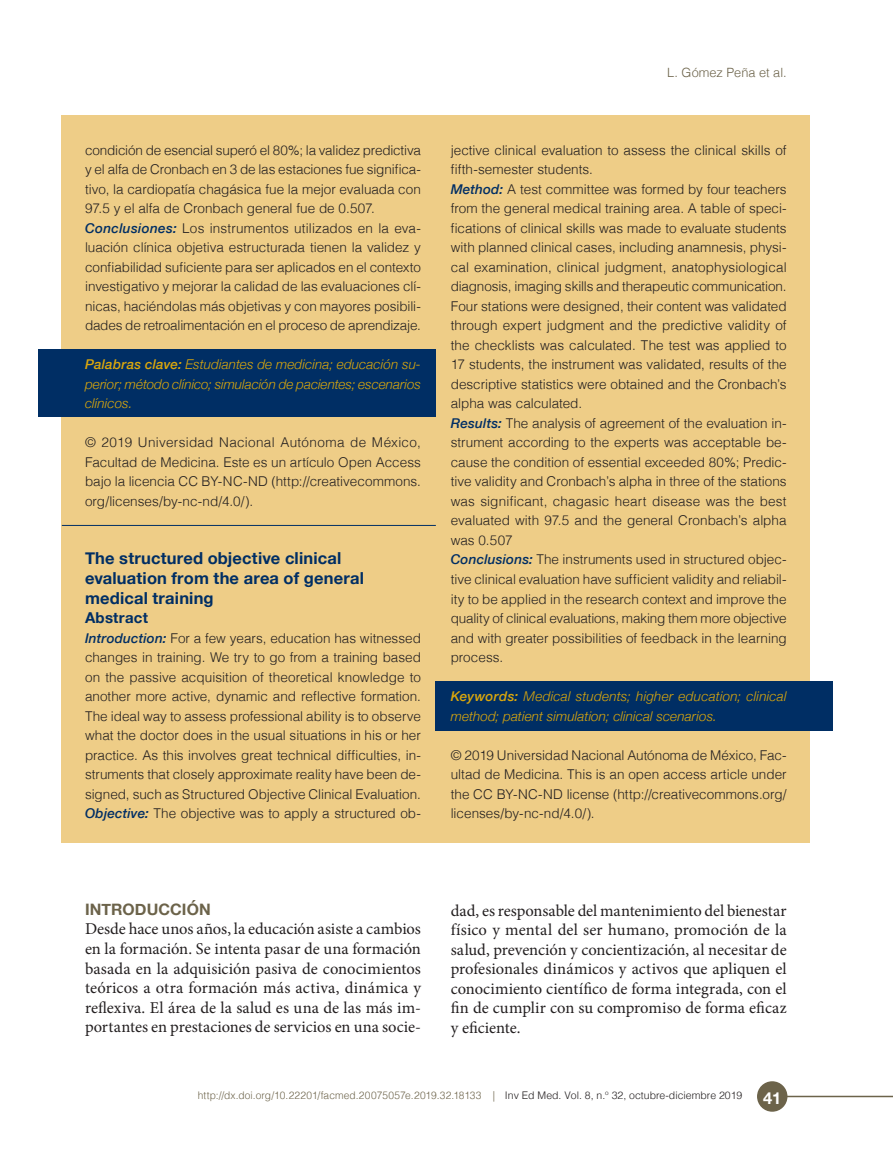
<style>
.page{position:relative;width:893px;height:1149px;background:#fff}
.page>*{position:absolute;margin:0;border:0;box-sizing:border-box;transform-origin:0 0}
.PP{font:16.5px/19.5px "Minion Pro";color:#231f20;text-align:justify}
.Tit_abstract_ar_ingl{font:700 16.5px/19.5px "Helvetica Neue";letter-spacing:.01em;color:#002e64}
.t1{font:700 16.5px "Helvetica Neue";color:#fff}
.St__1{font:700 15.75px "Helvetica Neue";letter-spacing:.005em;color:#6c634a}
.Tit__abstract{font:700 15px "Helvetica Neue";letter-spacing:.02em;color:#002e64}
.PP_resúmen{font:300 13.5px/19.5px "Helvetica";color:#231f20;text-align:justify}
.PP_resúmen-2{font:italic 300 13.5px/19.5px "Helvetica Neue";letter-spacing:.01em;color:#dba70c}
.cornisa_derecha{font:300 12.75px "Helvetica";letter-spacing:.005em;color:#6c634a}
.filiación{font:300 10.5px "Helvetica";letter-spacing:.01em;color:#6c634a}
.t2{font:300 10.5px "Helvetica";color:#231f20}
.s1{font-family:"Helvetica Neue";font-weight:500;font-style:italic;color:#002e64}
.s2{font-weight:500}
</style>
<div class="page">
<svg style="left:757px;top:1080px;width:30px;height:31px"></svg>
<div style="left:758px;top:1081px;width:29px;height:29px;background:#6c634a;border-radius:50%"></div>
<hr style="left:786px;top:1095px;width:107px;height:1px;background:#6c634a">
<div style="left:62px;top:115px;width:748px;height:727px;background:#eecd87"></div>
<div style="left:436px;top:681px;width:397px;height:50px;background:#002e64"></div>
<div style="left:38px;top:349px;width:397px;height:68px;background:#002e64"></div>
<hr style="left:62px;top:525px;width:374px;height:1px;background:#002e64">
<p class="PP_resúmen" style="left:85px;top:139px;width:337px">condición de esencial superó el 80%; la validez predictiva y el alfa de Cronbach en 3 de las estaciones fue significa&shy;tivo, la cardiopatía chagásica fue la mejor evaluada con 97.5 y el alfa de Cronbach general fue de 0.507.</p>
<p class="PP_resúmen" style="left:85px;top:217px;width:337px"><span class="s1">Conclusiones:</span> Los instrumentos utilizados en la eva&shy;luación clínica objetiva estructurada tienen la validez y confiabilidad suficiente para ser aplicados en el contexto investigativo y mejorar la calidad de las evaluaciones clí&shy;nicas, haciéndolas más objetivas y con mayores posibili&shy;dades de retroalimentación en el proceso de aprendizaje.</p>
<p class="PP_resúmen-2" style="left:85px;top:354px;width:337px;text-align:justify"><span class="s2">Palabras clave:</span> Estudiantes de medicina; educación su&shy;perior; método clínico; simulación de pacientes; escenarios clínicos.</p>
<p class="PP_resúmen" style="left:85px;top:432px;width:337px">© 2019 Universidad Nacional Autónoma de México, Facultad de Medicina. Este es un artículo Open Access bajo la licencia CC BY-NC-ND (http://creativecommons. org/licenses/by-nc-nd/4.0/).</p>
<p class="Tit_abstract_ar_ingl" style="left:85px;top:549px;width:280px">The structured objective clinical evaluation from the area of general medical training</p>
<p class="Tit__abstract" style="left:85px;top:605px;width:64px">Abstract</p>
<p class="PP_resúmen" style="left:85px;top:627px;width:337px"><span class="s1">Introduction:</span> For a few years, education has witnessed changes in training. We try to go from a training based on the passive acquisition of theoretical knowledge to another more active, dynamic and reflective formation.<br>The ideal way to assess professional ability is to observe what the doctor does in the usual situations in his or her practice. As this involves great technical difficulties, in&shy;struments that closely approximate reality have been de&shy;signed, such as Structured Objective Clinical Evaluation.</p>
<p class="PP_resúmen" style="left:85px;top:802px;width:337px"><span class="s1">Objective:</span> The objective was to apply a structured ob-</p>
<p class="cornisa_derecha" style="left:667px;top:61px;width:121px">L. Gómez Peña et al.</p>
<p class="PP_resúmen" style="left:451px;top:139px;width:337px">jective clinical evaluation to assess the clinical skills of fifth-semester students.</p>
<p class="PP_resúmen" style="left:451px;top:178px;width:337px"><span class="s1">Method:</span> A test committee was formed by four teachers from the general medical training area. A table of speci&shy;fications of clinical skills was made to evaluate students with planned clinical cases, including anamnesis, physi&shy;cal examination, clinical judgment, anatophysiological diagnosis, imaging skills and therapeutic communication.<br>Four stations were designed, their content was validated through expert judgment and the predictive validity of the checklists was calculated. The test was applied to 17 students, the instrument was validated, results of the descriptive statistics were obtained and the Cronbach’s alpha was calculated.</p>
<p class="PP_resúmen" style="left:451px;top:412px;width:337px"><span class="s1">Results:</span> The analysis of agreement of the evaluation in&shy;strument according to the experts was acceptable be&shy;cause the condition of essential exceeded 80%; Predic&shy;tive validity and Cronbach’s alpha in three of the stations was significant, chagasic heart disease was the best evaluated with 97.5 and the general Cronbach’s alpha was 0.507</p>
<p class="PP_resúmen" style="left:451px;top:549px;width:337px"><span class="s1">Conclusions:</span> The instruments used in structured objec&shy;tive clinical evaluation have sufficient validity and reliabil&shy;ity to be applied in the research context and improve the quality of clinical evaluations, making them more objective and with greater possibilities of feedback in the learning process.</p>
<p class="PP_resúmen-2" style="left:451px;top:685px;width:337px"><span class="s2">Keywords:</span> Medical students; higher education; clinical method; patient simulation; clinical scenarios.</p>
<p class="PP_resúmen" style="left:451px;top:744px;width:337px">© 2019 Universidad Nacional Autónoma de México, Fac&shy;ultad de Medicina. This is an open access article under the CC BY-NC-ND license (http://creativecommons.org/ licenses/by-nc-nd/4.0/).</p>
<p class="St__1" style="left:85px;top:896px;width:127px">INTRODUCCIÓN</p>
<p class="PP" style="left:85px;top:919px;width:337px">Desde hace unos años, la educación asiste a cambios en la formación. Se intenta pasar de una formación basada en la adquisición pasiva de conocimientos teóricos a otra formación más activa, dinámica y reflexiva. El área de la salud es una de las más im&shy;portantes en prestaciones de servicios en una socie-</p>
<p class="PP" style="left:451px;top:900px;width:337px">dad, es responsable del mantenimiento del bienestar físico y mental del ser humano, promoción de la salud, prevención y concientización, al necesitar de profesionales dinámicos y activos que apliquen el conocimiento científico de forma integrada, con el fin de cumplir con su compromiso de forma eficaz y eficiente.</p>
<p class="filiación" style="left:198px;top:1085px;width:299px">http://dx.doi.org/10.22201/facmed.20075057e.2019.32.18133 |</p>
<p class="t2" style="left:505px;top:1085px;width:239px">Inv Ed Med. Vol. 8, n.<sup>o</sup> 32, octubre-diciembre 2019</p>
<p class="t1" style="left:763px;top:1084px;width:20px">41</p>
</div>
